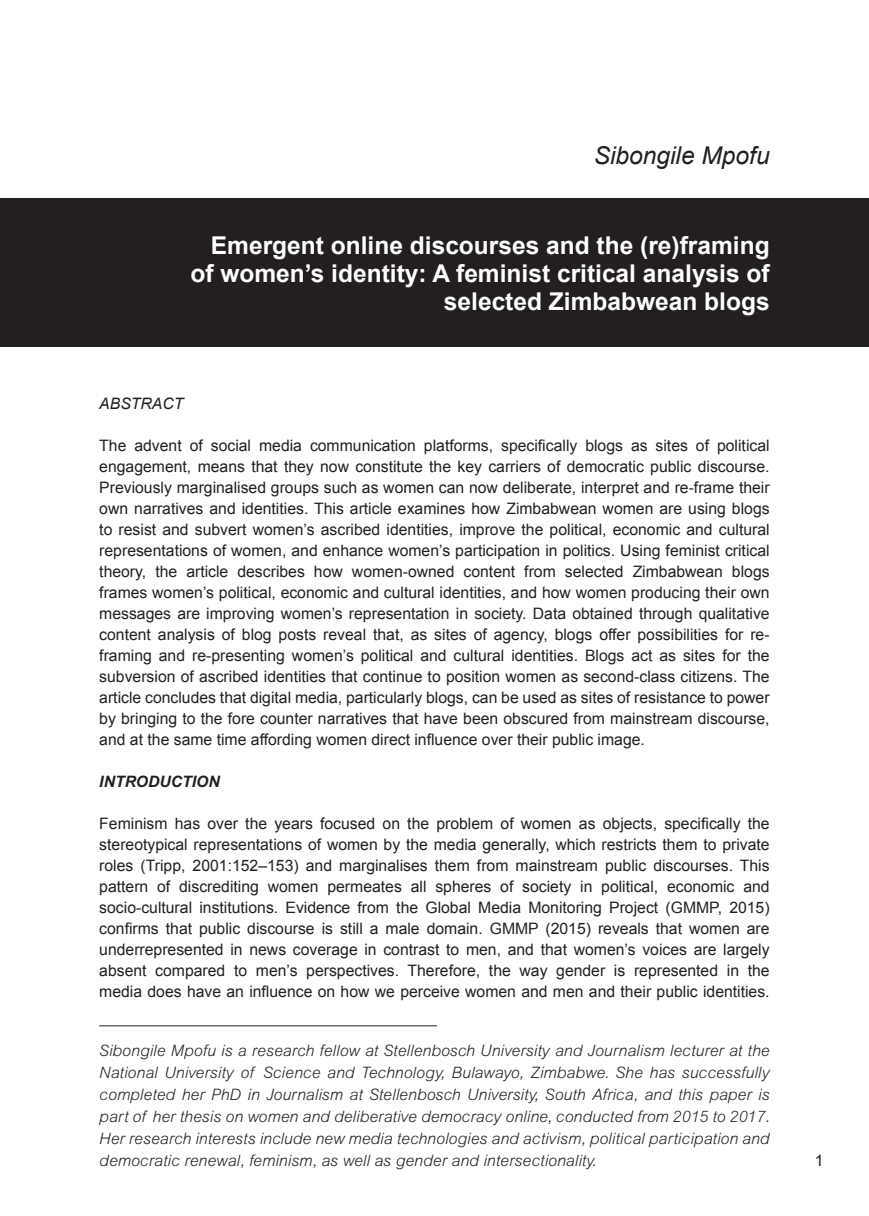
<style>
.page{position:relative;width:869px;height:1216px;background:#fff}
.page>*{position:absolute;margin:0;border:0;box-sizing:border-box;transform-origin:0 0}
.t1{font:700 24.5px/28px "Arial";color:#fff;text-align:right}
.t2{font:italic 24.5px "Arial";color:#231f20}
.t3{font:15.75px/21px "Arial";color:#231f20;text-align:justify}
.t4{font:italic 300 15.75px/22.1px "Arial";letter-spacing:.005em;color:#231f20;text-align:justify}
.t5{font:italic 700 15.75px "Arial";color:#231f20}
.t6{font:italic 15.75px "Arial";color:#231f20}
</style>
<div class="page">
<div style="left:0;top:198px;width:868px;height:149px;background:#231f20"></div>
<hr style="left:99px;top:1025px;width:338px;height:1px;background:#231f20">
<h1 class="t2" style="left:593px;top:139px;width:177px">Sibongile Mpofu</h1>
<h1 class="t1" style="left:190px;top:232px;width:580px">Emergent online discourses and the (re)framing of women’s identity: A feminist critical analysis of selected Zimbabwean blogs</h1>
<p class="t6" style="left:99px;top:393px;width:86px">ABSTRACT</p>
<p class="t3" style="left:99px;top:434px;width:671px">The advent of social media communication platforms, specifically blogs as sites of political engagement, means that they now constitute the key carriers of democratic public discourse.<br>Previously marginalised groups such as women can now deliberate, interpret and re-frame their own narratives and identities. This article examines how Zimbabwean women are using blogs to resist and subvert women’s ascribed identities, improve the political, economic and cultural representations of women, and enhance women’s participation in politics. Using feminist critical theory, the article describes how women-owned content from selected Zimbabwean blogs frames women’s political, economic and cultural identities, and how women producing their own messages are improving women’s representation in society. Data obtained through qualitative content analysis of blog posts reveal that, as sites of agency, blogs offer possibilities for re&shy;framing and re-presenting women’s political and cultural identities. Blogs act as sites for the subversion of ascribed identities that continue to position women as second-class citizens. The article concludes that digital media, particularly blogs, can be used as sites of resistance to power by bringing to the fore counter narratives that have been obscured from mainstream discourse, and at the same time affording women direct influence over their public image.</p>
<p class="t5" style="left:99px;top:771px;width:122px">INTRODUCTION</p>
<p class="t3" style="left:99px;top:812px;width:671px">Feminism has over the years focused on the problem of women as objects, specifically the stereotypical representations of women by the media generally, which restricts them to private roles (Tripp, 2001:152–153) and marginalises them from mainstream public discourses. This pattern of discrediting women permeates all spheres of society in political, economic and socio-cultural institutions. Evidence from the Global Media Monitoring Project (GMMP, 2015) confirms that public discourse is still a male domain. GMMP (2015) reveals that women are underrepresented in news coverage in contrast to men, and that women’s voices are largely absent compared to men’s perspectives. Therefore, the way gender is represented in the media does have an influence on how we perceive women and men and their public identities.</p>
<p class="t4" style="left:99px;top:1039px;width:671px">Sibongile Mpofu is a research fellow at Stellenbosch University and Journalism lecturer at the National University of Science and Technology, Bulawayo, Zimbabwe. She has successfully completed her PhD in Journalism at Stellenbosch University, South Africa, and this paper is part of her thesis on women and deliberative democracy online, conducted from 2015 to 2017.<br>Her research interests include new media technologies and activism, political participation and democratic renewal, feminism, as well as gender and intersectionality.</p>
<p class="t3" style="left:814px;top:1150px;width:10px">1</p>
</div>
